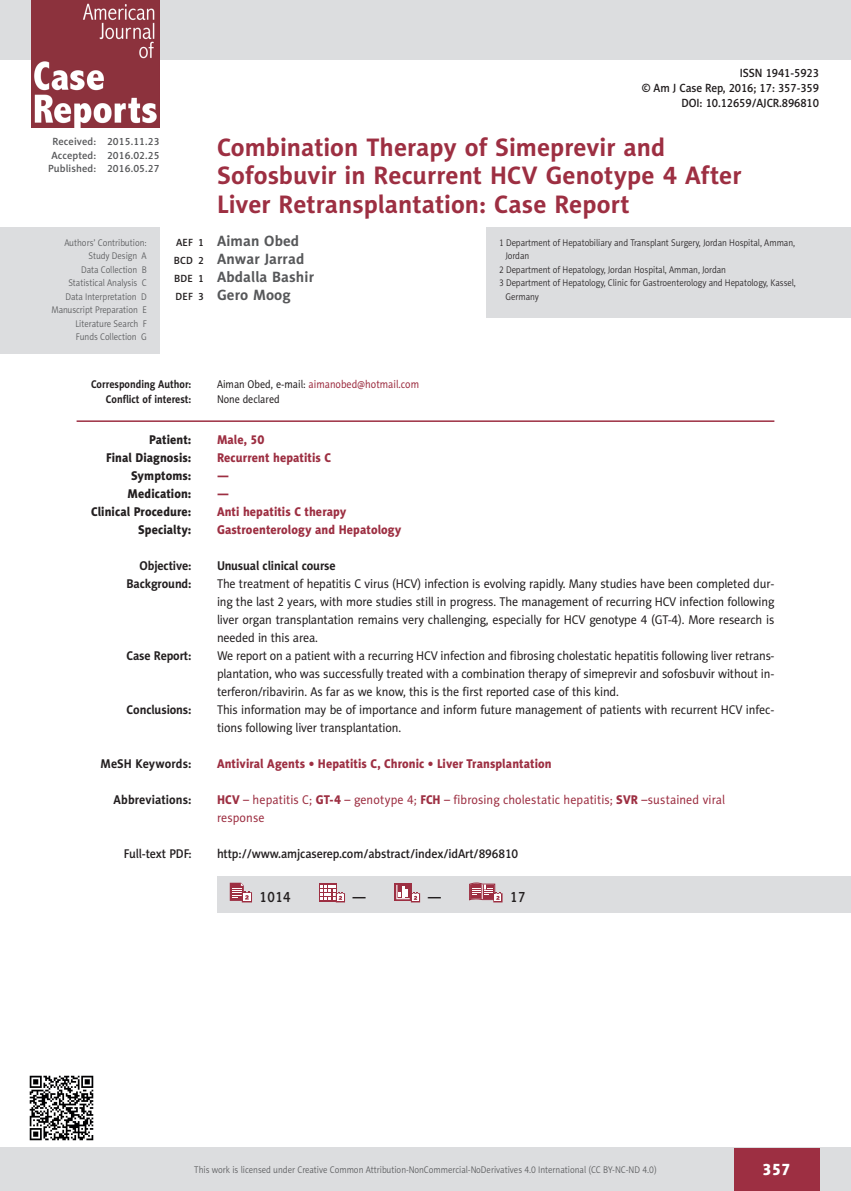
<style>
.page{position:relative;width:851px;height:1191px;background:#fff}
.page>*{position:absolute;margin:0;border:0;box-sizing:border-box;transform-origin:0 0}
.AJCR_Tytul{font:700 25.5px/28.5px "Naomi Sans EFN";color:#9d2f42}
.t1{font:16.5px "Naomi Sans EFN Heavy";color:#fff}
.AJCR_Autorzy{font:700 15px "Naomi Sans EFN";letter-spacing:.01em;color:#57585a}
.AJCR_dane{font:15px "Naomi Sans EFN Medium";letter-spacing:.03em;color:#231f20;scale:.9 1}
.AJCR_Summary_body{font:12.75px/18px "Naomi Sans EFN";letter-spacing:-.01em;color:#231f20;text-align:justify;scale:.95 1}
.AJCR_keywords{font:12.75px "Naomi Sans EFN Heavy";letter-spacing:.005em;color:#9d2f42;scale:.95 1}
.AJCR_keywords-2{font:12.75px/18px "Naomi Sans EFN";letter-spacing:.01em;color:#9d2f42;scale:.95 1}
.AJCR_keywords-3{font:12.75px "Naomi Sans EFN Heavy";letter-spacing:.005em;color:#231f20;scale:.95 1}
.AJCR_full_text_pdf{font:12.75px "Naomi Sans EFN Medium";letter-spacing:-.01em;color:#231f20;scale:.95 1}
.AJCR_Summary_body-2{font:700 12.75px "Naomi Sans EFN";letter-spacing:-.01em;color:#231f20;scale:.95 1}
.AJCR_keywords-4{font:700 12.75px "Naomi Sans EFN";letter-spacing:.005em;color:#231f20;scale:.95 1}
.AJCR_full_text_pdf-2{font:12px "Naomi Sans EFN Medium";letter-spacing:-.01em;color:#231f20;scale:.95 1}
.AJCR_Adres{font:700 11.25px "Naomi Sans EFN";color:#231f20;scale:.9 1}
.AJCR_Adres-2{font:11.25px "Naomi Sans EFN";color:#9d2f42;scale:.9 1}
.AJCR_Adres-3{font:11.25px "Naomi Sans EFN";color:#231f20;scale:.9 1}
.t2{font:10.5px "Naomi Sans EFN Medium";letter-spacing:.01em;color:#57585a}
.t3{font:9.75px "Naomi Sans EFN Light";color:#57585a;scale:.9 1}
.AJCR_Afiliacja{font:9.75px/13.5px "Naomi Sans EFN Light";color:#231f20;scale:.9 1}
.s1{font-family:"Naomi Sans EFN Medium";font-weight:400;font-size:10.5px;color:#231f20}
.s2{color:#231f20}
.s3{font-family:"Naomi Sans EFN Heavy"}
</style>
<div class="page">
<div style="left:217px;top:876px;width:633px;height:36px;background:#dcdddf"></div>
<svg style="left:230px;top:882px;width:22px;height:20px"></svg>
<div style="left:319px;top:883px;width:17px;height:18px;background:#9d2f42"></div>
<svg style="left:320px;top:884px;width:25px;height:18px"></svg>
<div style="left:394px;top:883px;width:18px;height:18px;background:#9d2f42"></div>
<svg style="left:396px;top:885px;width:24px;height:17px"></svg>
<svg style="left:469px;top:882px;width:33px;height:20px"></svg>
<hr style="left:77px;top:420px;width:697px;height:2px;background:#9d2f42">
<div style="left:0;top:228px;width:159px;height:126px;background:#dcdddf"></div>
<div style="left:486px;top:228px;width:364px;height:90px;background:#dcdddf"></div>
<img style="left:29px;top:1075px;width:65px;height:66px">
<div style="left:0;top:1148px;width:850px;height:43px;background:#dcdddf"></div>
<div style="left:733px;top:1147px;width:86px;height:43px;background:#9d2f42"></div>
<div style="left:0;top:0;width:850px;height:60px;background:#dcdddf"></div>
<img style="left:32px;top:0;width:127px;height:127px">
<p class="t2" style="left:52px;top:136px;width:109px">Received: 2015.11.23</p>
<p class="t2" style="left:51px;top:149px;width:110px">Accepted: 2016.02.25</p>
<p class="t2" style="left:48px;top:163px;width:113px">Published: 2016.05.27</p>
<p class="t3" style="left:64px;top:237px;width:93px">Authors’ Contribution:</p>
<p class="t3" style="left:88px;top:250px;width:66px">Study Design A</p>
<p class="t3" style="left:81px;top:264px;width:74px">Data Collection B</p>
<p class="t3" style="left:68px;top:277px;width:89px">Statistical Analysis C</p>
<p class="t3" style="left:65px;top:291px;width:92px">Data Interpretation D</p>
<p class="t3" style="left:51px;top:304px;width:107px">Manuscript Preparation E</p>
<p class="t3" style="left:75px;top:318px;width:81px">Literature Search F</p>
<p class="t3" style="left:76px;top:331px;width:80px">Funds Collection G</p>
<p class="AJCR_full_text_pdf-2" style="left:739px;top:66px;width:85px">ISSN 1941-5923</p>
<p class="AJCR_full_text_pdf-2" style="left:641px;top:81px;width:188px">© Am J Case Rep, 2016; 17: 357-359</p>
<p class="AJCR_full_text_pdf-2" style="left:681px;top:96px;width:146px">DOI: 10.12659/AJCR.896810</p>
<p class="AJCR_Tytul" style="left:217px;top:133px;width:526px">Combination Therapy of Simeprevir and<br>Sofosbuvir in Recurrent HCV Genotype 4 After<br>Liver Retransplantation: Case Report</p>
<p class="AJCR_Autorzy" style="left:176px;top:232px;width:124px"><span class="s1">AEF 1</span> Aiman Obed</p>
<p class="AJCR_Autorzy" style="left:174px;top:250px;width:132px"><span class="s1">BCD 2</span> Anwar Jarrad</p>
<p class="AJCR_Autorzy" style="left:174px;top:268px;width:141px"><span class="s1">BDE 1</span> Abdalla Bashir</p>
<p class="AJCR_Autorzy" style="left:176px;top:286px;width:116px"><span class="s1">DEF 3</span> Gero Moog</p>
<p class="AJCR_Afiliacja" style="left:505px;top:236px;width:323px;text-indent:-6px">1 Department of Hepatobiliary and Transplant Surgery, Jordan Hospital, Amman,<br>Jordan</p>
<p class="AJCR_Afiliacja" style="left:499px;top:263px;width:254px">2 Department of Hepatology, Jordan Hospital, Amman, Jordan</p>
<p class="AJCR_Afiliacja" style="left:505px;top:276px;width:324px;text-indent:-6px">3 Department of Hepatology, Clinic for Gastroenterology and Hepatology, Kassel,<br>Germany</p>
<p class="AJCR_Adres" style="left:91px;top:377px;width:113px">Corresponding Author:</p>
<p class="AJCR_Adres-2" style="left:217px;top:377px;width:226px"><span class="s2">Aiman Obed, e-mail:</span> aimanobed@hotmail.com</p>
<p class="AJCR_Adres" style="left:106px;top:393px;width:97px">Conflict of interest:</p>
<p class="AJCR_Adres-3" style="left:217px;top:393px;width:71px">None declared</p>
<p class="AJCR_keywords-3" style="left:149px;top:432px;width:46px">Patient:</p>
<p class="AJCR_keywords" style="left:217px;top:432px;width:51px">Male, 50</p>
<p class="AJCR_keywords-3" style="left:106px;top:450px;width:91px">Final Diagnosis:</p>
<p class="AJCR_keywords" style="left:217px;top:450px;width:122px">Recurrent hepatitis C</p>
<p class="AJCR_keywords-3" style="left:131px;top:468px;width:65px">Symptoms:</p>
<p class="AJCR_keywords" style="left:217px;top:468px;width:14px">—</p>
<p class="AJCR_keywords-3" style="left:128px;top:486px;width:69px">Medication:</p>
<p class="AJCR_keywords" style="left:217px;top:486px;width:14px">—</p>
<p class="AJCR_keywords-3" style="left:91px;top:504px;width:107px">Clinical Procedure:</p>
<p class="AJCR_keywords" style="left:217px;top:504px;width:138px">Anti hepatitis C therapy</p>
<p class="AJCR_keywords-3" style="left:138px;top:522px;width:58px">Specialty:</p>
<p class="AJCR_keywords" style="left:217px;top:522px;width:195px">Gastroenterology and Hepatology</p>
<p class="AJCR_Summary_body-2" style="left:139px;top:558px;width:56px">Objective:</p>
<p class="AJCR_Summary_body-2" style="left:217px;top:558px;width:126px">Unusual clinical course</p>
<p class="AJCR_Summary_body-2" style="left:126px;top:576px;width:70px">Background:</p>
<p class="AJCR_Summary_body" style="left:217px;top:575px;width:588px">The treatment of hepatitis C virus (HCV) infection is evolving rapidly. Many studies have been completed dur&shy;ing the last 2 years, with more studies still in progress. The management of recurring HCV infection following liver organ transplantation remains very challenging, especially for HCV genotype 4 (GT-4). More research is needed in this area.</p>
<p class="AJCR_Summary_body-2" style="left:126px;top:648px;width:70px">Case Report:</p>
<p class="AJCR_Summary_body" style="left:217px;top:647px;width:588px">We report on a patient with a recurring HCV infection and fibrosing cholestatic hepatitis following liver retrans&shy;plantation, who was successfully treated with a combination therapy of simeprevir and sofosbuvir without in&shy;terferon/ribavirin. As far as we know, this is the first reported case of this kind.</p>
<p class="AJCR_Summary_body-2" style="left:127px;top:702px;width:70px">Conclusions:</p>
<p class="AJCR_Summary_body" style="left:217px;top:701px;width:588px">This information may be of importance and inform future management of patients with recurrent HCV infec&shy;tions following liver transplantation.</p>
<p class="AJCR_keywords-4" style="left:100px;top:756px;width:97px">MeSH Keywords:</p>
<p class="AJCR_keywords" style="left:217px;top:756px;width:354px">Antiviral Agents • Hepatitis C, Chronic • Liver Transplantation</p>
<p class="AJCR_keywords-4" style="left:114px;top:792px;width:83px">Abbreviations:</p>
<p class="AJCR_keywords-2" style="left:217px;top:791px;width:536px"><span class="s3">HCV</span> – hepatitis C; <span class="s3">GT-4</span> – genotype 4; <span class="s3">FCH</span> – fibrosing cholestatic hepatitis; <span class="s3">SVR</span> –sustained viral response</p>
<p class="AJCR_full_text_pdf" style="left:124px;top:846px;width:73px">Full-text PDF:</p>
<p class="AJCR_full_text_pdf" style="left:217px;top:846px;width:318px">http://www.amjcaserep.com/abstract/index/idArt/896810</p>
<p class="AJCR_dane" style="left:259px;top:888px;width:36px">1014</p>
<p class="AJCR_dane" style="left:352px;top:888px;width:16px">—</p>
<p class="AJCR_dane" style="left:427px;top:888px;width:16px">—</p>
<p class="AJCR_dane" style="left:510px;top:888px;width:19px">17</p>
<p class="t3" style="left:194px;top:1164px;width:515px">This work is licensed under Creative Common Attribution-NonCommercial-NoDerivatives 4.0 International (CC BY-NC-ND 4.0)</p>
<p class="t1" style="left:762px;top:1159px;width:30px">357</p>
</div>
